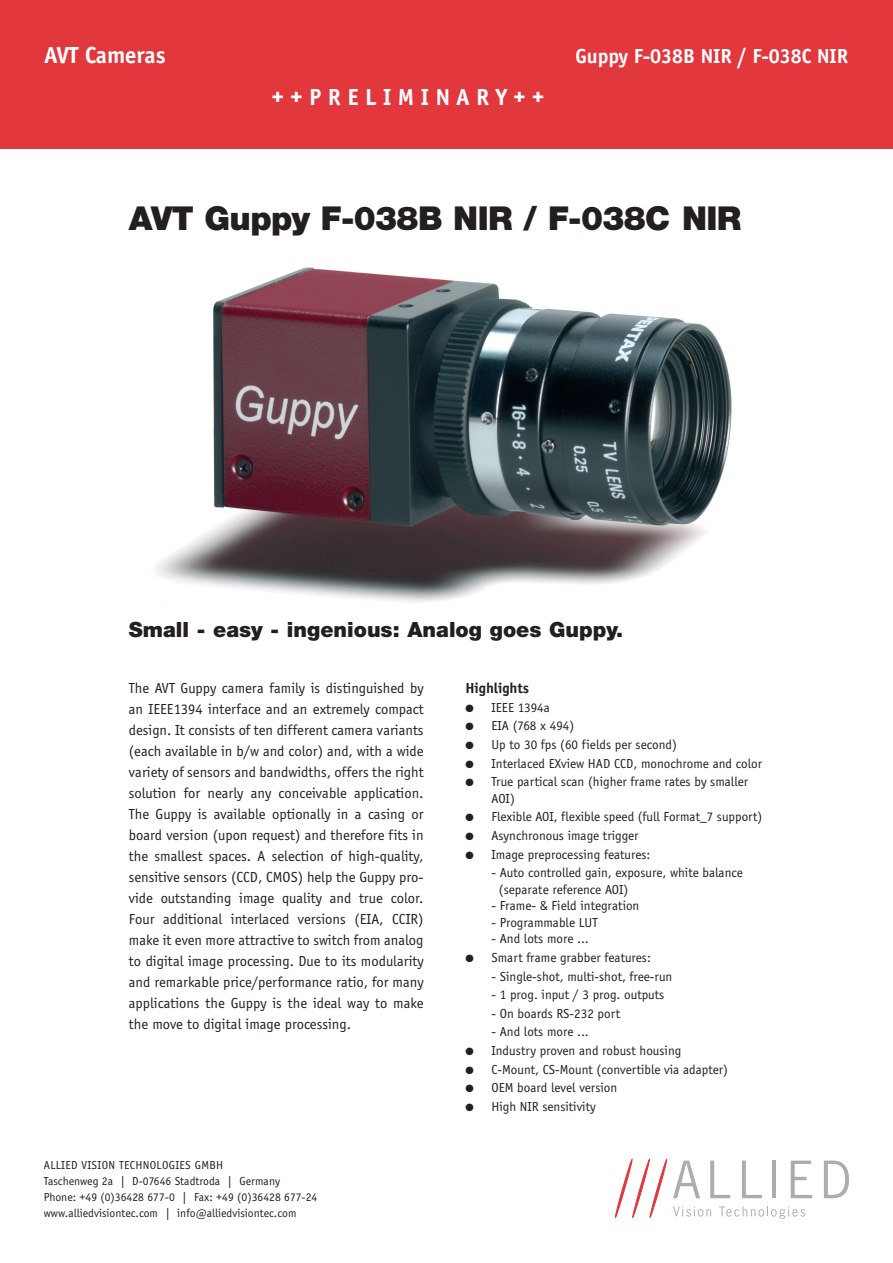
<style>
.page{position:relative;width:893px;height:1263px;background:#fff}
.page>*{position:absolute;margin:0;border:0;box-sizing:border-box;transform-origin:0 0}
.t1{font:900 33px "Helvetica Neue";letter-spacing:-.02em;color:#231f20}
.t2{font:700 24px "Officina Sans";color:#fff}
.t3{font:900 21px "Helvetica Neue";color:#231f20}
.t4{font:700 21px "Officina Sans";color:#fff}
.t5{font:15px/21px "Officina Sans";color:#231f20;text-align:justify}
.t6{font:700 15px "Officina Sans";color:#231f20}
.t7{font:13.5px/16.5px "Officina Sans";color:#231f20}
.t8{font:12px/16.2px "Officina Sans";color:#231f20}
</style>
<div class="page">
<div style="left:0;top:0;width:893px;height:149px;background:#e1373d"></div>
<svg style="left:673px;top:1161px;width:27px;height:37px"></svg>
<svg style="left:710px;top:1161px;width:20px;height:37px"></svg>
<svg style="left:742px;top:1161px;width:20px;height:37px"></svg>
<hr style="left:772px;top:1161px;width:4px;height:37px;background:#acadb1">
<svg style="left:791px;top:1161px;width:21px;height:37px"></svg>
<svg style="left:824px;top:1161px;width:25px;height:37px"></svg>
<svg style="left:673px;top:1206px;width:38px;height:11px"></svg>
<svg style="left:719px;top:1206px;width:86px;height:13px"></svg>
<svg style="left:615px;top:1159px;width:52px;height:58px"></svg>
<img style="left:156px;top:267px;width:576px;height:336px">
<h2 class="t2" style="left:45px;top:45px;width:123px">AVT Cameras</h2>
<h2 class="t2" style="left:272px;top:88px;width:274px">+ + P R E L I M I N A R Y + +</h2>
<h3 class="t4" style="left:575px;top:48px;width:274px">Guppy F-038B NIR / F-038C NIR</h3>
<h1 class="t1" style="left:129px;top:207px;width:614px">AVT Guppy F-038B NIR / F-038C NIR</h1>
<h3 class="t3" style="left:129px;top:622px;width:496px">Small - easy - ingenious: Analog goes Guppy.</h3>
<p class="t5" style="left:129px;top:679px;width:296px">The AVT Guppy camera family is distinguished by an IEEE1394 interface and an extremely compact design. It consists of ten different camera variants (each available in b/w and color) and, with a wide variety of sensors and bandwidths, offers the right solution for nearly any conceivable application.<br>The Guppy is available optionally in a casing or board version (upon request) and therefore fits in the smallest spaces. A selection of high-quality, sensitive sensors (CCD, CMOS) help the Guppy pro&shy;vide outstanding image quality and true color.<br>Four additional interlaced versions (EIA, CCIR) make it even more attractive to switch from analog to digital image processing. Due to its modularity and remarkable price/performance ratio, for many applications the Guppy is the ideal way to make the move to digital image processing.</p>
<p class="t8" style="left:44px;top:1157px;width:275px">ALLIED VISION TECHNOLOGIES GMBH<br>Taschenweg 2a | D-07646 Stadtroda | Germany<br>Phone: +49 (0)36428 677-0 | Fax: +49 (0)36428 677-24 www.alliedvisiontec.com | info@alliedvisiontec.com</p>
<p class="t6" style="left:465px;top:682px;width:65px">Highlights</p>
<p class="t7" style="left:465px;top:700px;width:86px">● IEEE 1394a</p>
<p class="t7" style="left:465px;top:719px;width:110px">● EIA (768 x 494)</p>
<p class="t7" style="left:465px;top:737px;width:213px">● Up to 30 fps (60 fields per second)</p>
<p class="t7" style="left:465px;top:756px;width:298px">● Interlaced EXview HAD CCD, monochrome and color</p>
<p class="t7" style="left:491px;top:775px;width:258px;text-indent:-26px">● True partical scan (higher frame rates by smaller<br>AOI)</p>
<p class="t7" style="left:465px;top:810px;width:299px">● Flexible AOI, flexible speed (full Format_7 support)</p>
<p class="t7" style="left:465px;top:828px;width:175px">● Asynchronous image trigger</p>
<p class="t7" style="left:465px;top:847px;width:186px">● Image preprocessing features:</p>
<p class="t7" style="left:499px;top:866px;width:245px;text-indent:-7px">- Auto controlled gain, exposure, white balance (separate reference AOI)</p>
<p class="t7" style="left:491px;top:899px;width:149px">- Frame- &amp; Field integration</p>
<p class="t7" style="left:491px;top:915px;width:108px">- Programmable LUT</p>
<p class="t7" style="left:491px;top:932px;width:99px">- And lots more ...</p>
<p class="t7" style="left:465px;top:950px;width:187px">● Smart frame grabber features:</p>
<p class="t7" style="left:491px;top:969px;width:182px">- Single-shot, multi-shot, free-run</p>
<p class="t7" style="left:491px;top:987px;width:174px">- 1 prog. input / 3 prog. outputs</p>
<p class="t7" style="left:491px;top:1006px;width:130px">- On boards RS-232 port</p>
<p class="t7" style="left:491px;top:1025px;width:99px">- And lots more ...</p>
<p class="t7" style="left:465px;top:1043px;width:217px">● Industry proven and robust housing</p>
<p class="t7" style="left:465px;top:1062px;width:264px">● C-Mount, CS-Mount (convertible via adapter)</p>
<p class="t7" style="left:465px;top:1081px;width:153px">● OEM board level version</p>
<p class="t7" style="left:465px;top:1099px;width:132px">● High NIR sensitivity</p>
</div>
